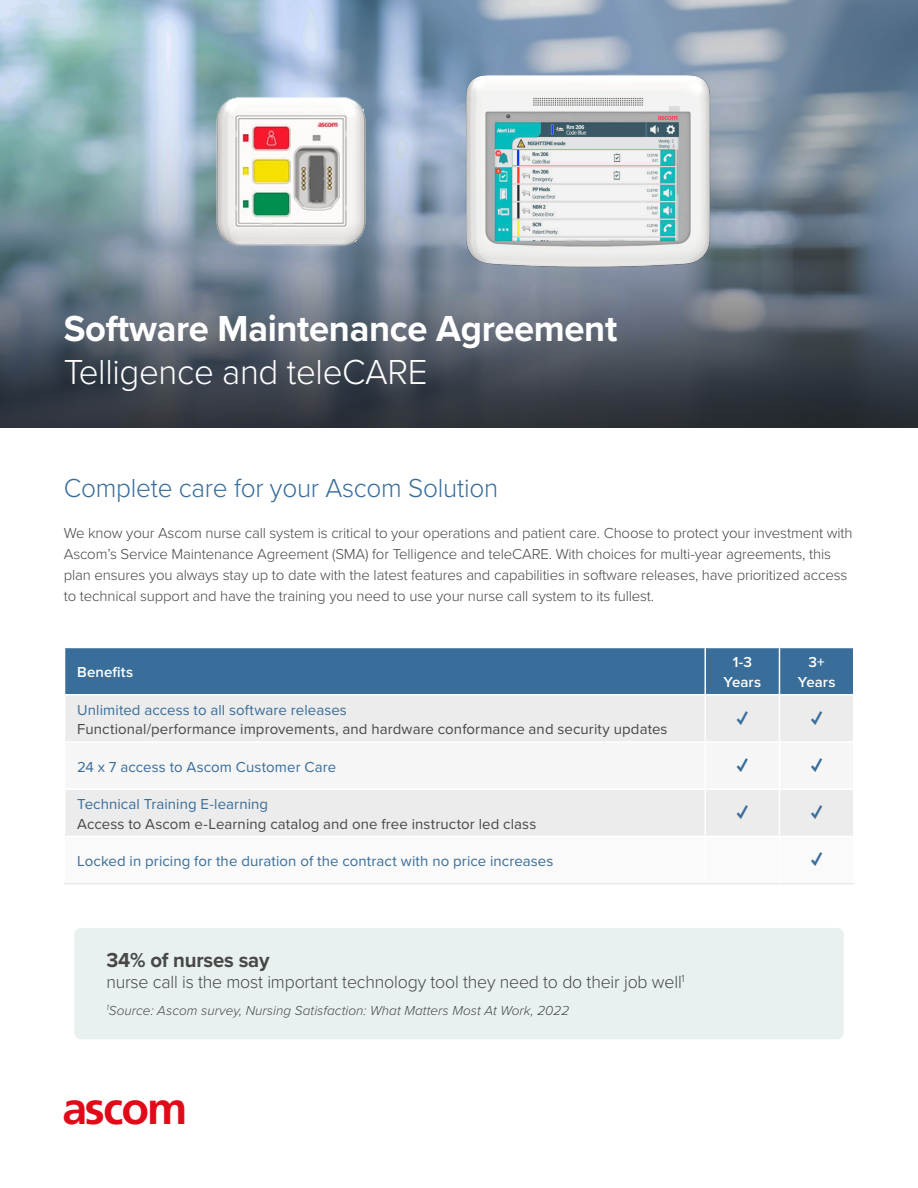
<style>
.page{position:relative;width:918px;height:1188px;background:#fff}
.page>*{position:absolute;margin:0;border:0;box-sizing:border-box;transform-origin:0 0}
.t1{font:700 37.5px "Proxima Nova";letter-spacing:-.01em;color:#fff}
.t2{font:300 36px "Proxima Nova";letter-spacing:-.01em;color:#fff}
.t3{font:33px "Ascom";letter-spacing:.01em;color:#e10a19}
.t4{font:300 27px "Proxima Nova";letter-spacing:-.01em;color:#396d9a}
.t5{font:700 21px "Proxima Nova";letter-spacing:-.01em;color:#474747}
.Preamble_L1{font:900 21px "Proxima Nova";color:#396d9a}
.t6{font:300 18.3px "Proxima Nova";letter-spacing:-.01em;color:#474747}
.Body{font:300 15px/21px "Proxima Nova";letter-spacing:-.01em;color:#474747}
.Preamble_L1-2{font:15px/19.5px "Proxima Nova";letter-spacing:.005em;color:#474747}
.Preamble_L1-3{font:15px "Proxima Nova";letter-spacing:.005em;color:#396d9a}
.Preamble_L1-4{font:600 15px/19.5px "Proxima Nova";letter-spacing:.005em;color:#fff;text-align:center}
.Body-2{font:italic 300 13.5px "Proxima Nova";letter-spacing:.005em;color:#474747}
.s1{color:#396d9a}
</style>
<div class="page">
<img style="left:0;top:0;width:918px;height:427px">
<div style="left:74px;top:928px;width:770px;height:111px;background:#e9f1f0;border-radius:7px"></div>
<div style="left:65px;top:648px;width:788px;height:46px;background:#396d9a"></div>
<div style="left:65px;top:696px;width:788px;height:140px;background:#ececec"></div>
<div style="left:65px;top:743px;width:788px;height:45px;background:#f6f6f6"></div>
<hr style="left:704px;top:648px;width:2px;height:46px;background:#fff">
<hr style="left:779px;top:648px;width:1px;height:46px;background:#fff">
<hr style="left:704px;top:695px;width:2px;height:46px;background:#fff">
<hr style="left:779px;top:695px;width:1px;height:46px;background:#fff">
<hr style="left:704px;top:743px;width:2px;height:45px;background:#fff">
<hr style="left:779px;top:743px;width:1px;height:45px;background:#fff">
<hr style="left:704px;top:790px;width:2px;height:46px;background:#fff">
<hr style="left:779px;top:790px;width:1px;height:46px;background:#fff">
<hr style="left:64px;top:741px;width:641px;height:2px;background:#fff">
<hr style="left:705px;top:741px;width:74px;height:2px;background:#fff">
<hr style="left:779px;top:741px;width:75px;height:2px;background:#fff">
<hr style="left:64px;top:788px;width:641px;height:2px;background:#fff">
<hr style="left:705px;top:788px;width:74px;height:2px;background:#fff">
<hr style="left:779px;top:788px;width:75px;height:2px;background:#fff">
<hr style="left:64px;top:883px;width:641px;height:1px;background:#ececec">
<hr style="left:705px;top:883px;width:74px;height:1px;background:#ececec">
<hr style="left:779px;top:883px;width:75px;height:1px;background:#ececec">
<img style="left:202px;top:94px;width:178px;height:155px">
<img style="left:461px;top:60px;width:255px;height:223px">
<p class="t1" style="left:64px;top:301px;width:555px">Software Maintenance Agreement</p>
<p class="t2" style="left:64px;top:345px;width:365px">Telligence and teleCARE</p>
<p class="t4" style="left:64px;top:468px;width:436px">Complete care for your Ascom Solution</p>
<p class="Body" style="left:64px;top:521px;width:790px">We know your Ascom nurse call system is critical to your operations and patient care. Choose to protect your investment with Ascom’s Service Maintenance Agreement (SMA) for Telligence and teleCARE. With choices for multi-year agreements, this plan ensures you always stay up to date with the latest features and capabilities in software releases, have prioritized access to technical support and have the training you need to use your nurse call system to its fullest.</p>
<p class="Preamble_L1-4" style="left:77px;top:663px;width:57px">Benefits</p>
<p class="Preamble_L1-4" style="left:724px;top:653px;width:39px">1-3<br>Years</p>
<p class="Preamble_L1-4" style="left:798px;top:653px;width:39px">3+<br>Years</p>
<p class="Preamble_L1-2" style="left:77px;top:699px;width:592px"><span class="s1">Unlimited access to all software releases<br></span>Functional/performance improvements, and hardware conformance and security updates</p>
<p class="Preamble_L1" style="left:737px;top:708px;width:13px">✓</p>
<p class="Preamble_L1" style="left:811px;top:708px;width:13px">✓</p>
<p class="Preamble_L1-3" style="left:77px;top:755px;width:261px">24 x 7 access to Ascom Customer Care</p>
<p class="Preamble_L1" style="left:737px;top:755px;width:13px">✓</p>
<p class="Preamble_L1" style="left:811px;top:755px;width:13px">✓</p>
<p class="Preamble_L1-2" style="left:77px;top:794px;width:461px"><span class="s1">Technical Training E-learning<br></span>Access to Ascom e-Learning catalog and one free instructor led class</p>
<p class="Preamble_L1" style="left:737px;top:802px;width:13px">✓</p>
<p class="Preamble_L1" style="left:811px;top:802px;width:13px">✓</p>
<p class="Preamble_L1-3" style="left:77px;top:850px;width:478px">Locked in pricing for the duration of the contract with no price increases</p>
<p class="Preamble_L1" style="left:811px;top:849px;width:13px">✓</p>
<p class="t5" style="left:106px;top:944px;width:165px">34% of nurses say</p>
<p class="t6" style="left:106px;top:969px;width:580px">nurse call is the most important technology tool they need to do their job well<sup>1</sup></p>
<p class="Body-2" style="left:106px;top:1000px;width:464px"><sup>1</sup>Source: Ascom survey, Nursing Satisfaction: What Matters Most At Work, 2022</p>
<p class="t3" style="left:64px;top:1100px;width:122px">ASCOM</p>
</div>
